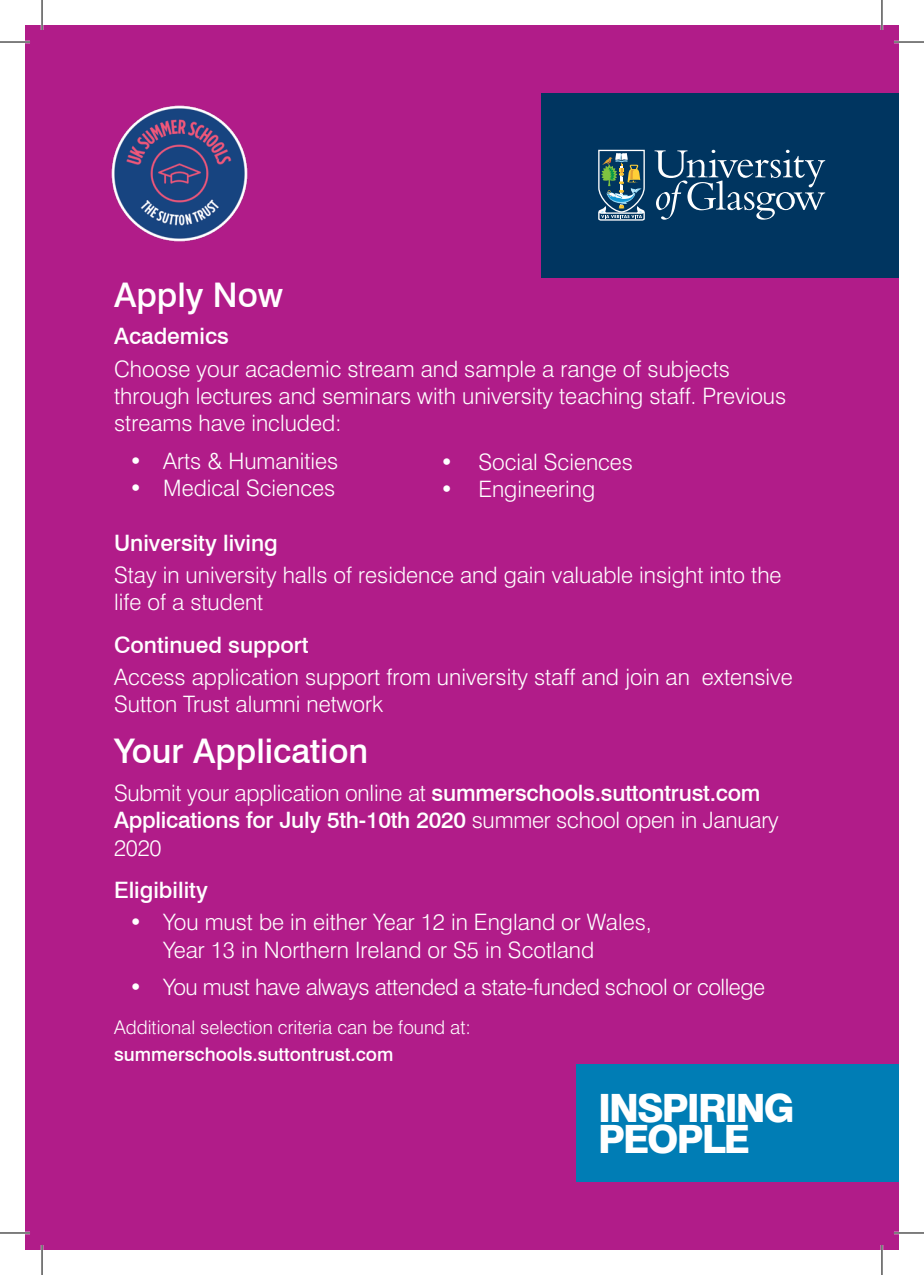
<style>
.page{position:relative;width:924px;height:1275px;background:#fff}
.page>*{position:absolute;margin:0;border:0;box-sizing:border-box;transform-origin:0 0}
.t1{font:800 39px/31.2px "Swiss 721 BT";letter-spacing:-.05em;color:#fff}
.t2{font:500 34px "Swiss 721 BT";color:#fff}
.t3{font:300 22.6px/27.2px "Swiss 721 BT";color:#fff}
.t4{font:500 22.6px/27.2px "Swiss 721 BT";color:#fff}
.t5{font:300 22.6px "Swiss 721 BT";letter-spacing:-.02em;color:#fff}
.t6{font:300 18.8px "Swiss 721 BT";color:#fff}
.t7{font:500 18.8px "Swiss 721 BT";color:#fff}
.s1{font-weight:300}
</style>
<div class="page">
<div style="left:25px;top:25px;width:873px;height:1225px;background:#b11c89"></div>
<div style="left:541px;top:93px;width:357px;height:184px;background:#003560"></div>
<svg style="left:654px;top:150px;width:170px;height:70px"></svg>
<svg style="left:598px;top:150px;width:47px;height:71px"></svg>
<img style="left:111px;top:105px;width:137px;height:137px">
<div style="left:575px;top:1064px;width:323px;height:118px;background:#007db5"></div>
<hr style="left:0;top:41px;width:30px;height:2px;background:#fff">
<hr style="left:893px;top:41px;width:30px;height:2px;background:#fff">
<hr style="left:0;top:1231px;width:30px;height:3px;background:#fff">
<hr style="left:893px;top:1231px;width:30px;height:3px;background:#fff">
<hr style="left:41px;top:0;width:2px;height:30px;background:#fff">
<hr style="left:41px;top:1245px;width:2px;height:30px;background:#fff">
<hr style="left:880px;top:0;width:2px;height:30px;background:#fff">
<hr style="left:880px;top:1245px;width:2px;height:30px;background:#fff">
<hr style="left:0;top:42px;width:30px;height:1px;background:#000">
<hr style="left:893px;top:42px;width:30px;height:1px;background:#000">
<hr style="left:0;top:1232px;width:30px;height:1px;background:#000">
<hr style="left:893px;top:1232px;width:30px;height:1px;background:#000">
<hr style="left:42px;top:0;width:1px;height:30px;background:#000">
<hr style="left:42px;top:1245px;width:1px;height:30px;background:#000">
<hr style="left:881px;top:0;width:1px;height:30px;background:#000">
<hr style="left:881px;top:1245px;width:1px;height:30px;background:#000">
<h2 class="t2" style="left:114px;top:274px;width:170px">Apply Now</h2>
<p class="t4" style="left:114px;top:323px;width:116px">Academics</p>
<p class="t3" style="left:114px;top:355px;width:673px">Choose your academic stream and sample a range of subjects through lectures and seminars with university teaching staff. Previous streams have included:</p>
<p class="t3" style="left:129px;top:447px;width:211px">• Arts &amp; Humanities</p>
<p class="t3" style="left:129px;top:474px;width:207px">• Medical Sciences</p>
<p class="t4" style="left:114px;top:529px;width:165px">University living</p>
<p class="t3" style="left:114px;top:561px;width:668px">Stay in university halls of residence and gain valuable insight into the life of a student</p>
<p class="t4" style="left:114px;top:631px;width:196px">Continued support</p>
<p class="t3" style="left:114px;top:663px;width:679px">Access application support from university staff and join an extensive<br>Sutton Trust alumni network</p>
<h2 class="t2" style="left:114px;top:730px;width:255px">Your Application</h2>
<p class="t4" style="left:114px;top:779px;width:665px"><span class="s1">Submit your application online at</span> summerschools.suttontrust.com<br>Applications for July 5th-10th 2020 <span class="s1">summer school open in January<br>2020</span></p>
<p class="t4" style="left:114px;top:876px;width:95px">Eligibility</p>
<p class="t3" style="left:163px;top:908px;width:490px;text-indent:-34px">• You must be in either Year 12 in England or Wales,<br>Year 13 in Northern Ireland or S5 in Scotland</p>
<p class="t5" style="left:129px;top:973px;width:637px">• You must have always attended a state-funded school or college</p>
<p class="t6" style="left:114px;top:1016px;width:358px">Additional selection criteria can be found at:</p>
<p class="t7" style="left:114px;top:1043px;width:281px">summerschools.suttontrust.com</p>
<p class="t3" style="left:440px;top:448px;width:194px">• Social Sciences</p>
<p class="t3" style="left:440px;top:475px;width:156px">• Engineering</p>
<h1 class="t1" style="left:598px;top:1092px;width:198px">INSPIRING<br>PEOPLE</h1>
</div>
